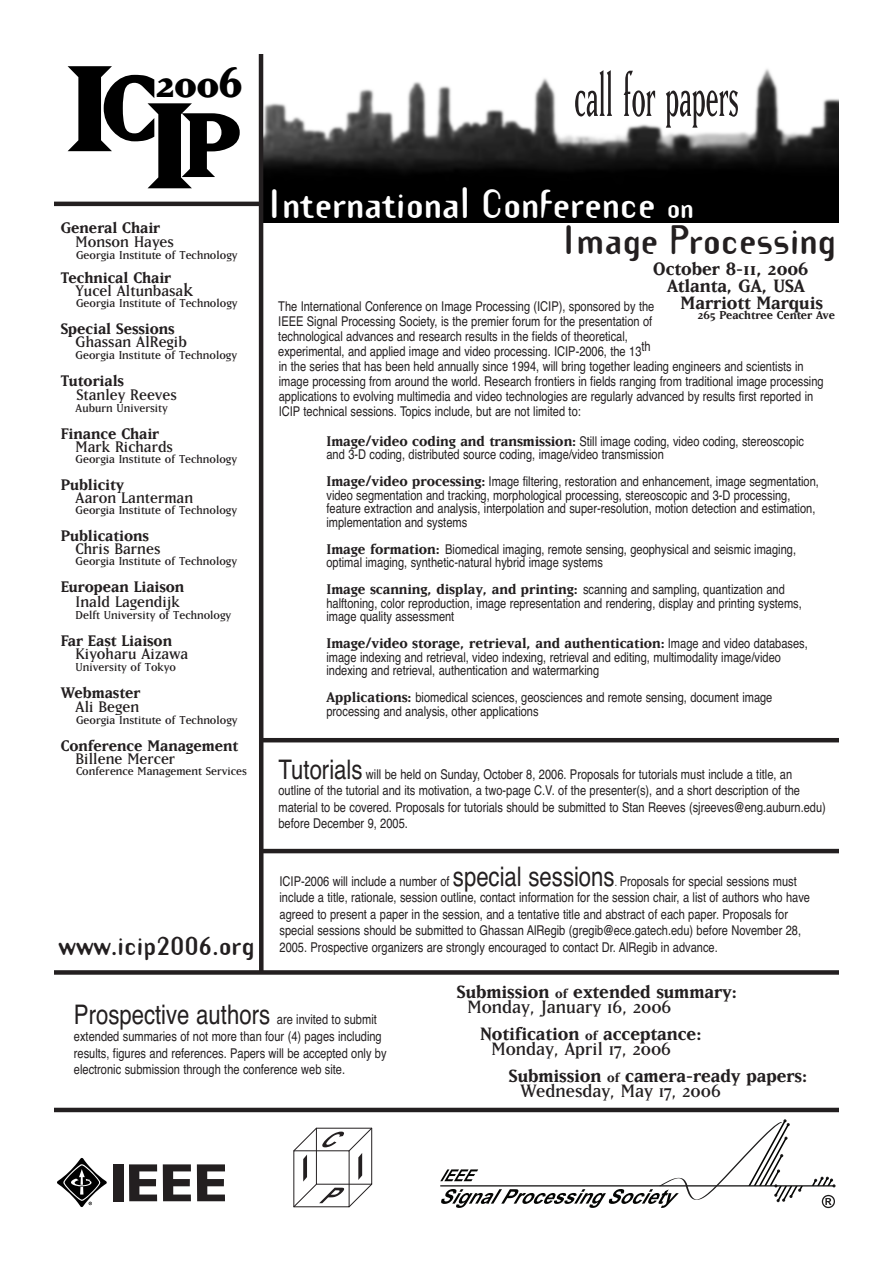
<style>
.page{position:relative;width:893px;height:1263px;background:#fff}
.page>*{position:absolute;margin:0;border:0;box-sizing:border-box;transform-origin:0 0}
.t1{font:800 144px "Matrix";color:#000}
.t2{font:58.5px "Matrix Tall";color:#231f20}
.t3{font:800 42px "Matrix";color:#000}
.t4{font:700 36px "Template Gothic";color:#fff}
.t5{font:700 36px "Template Gothic";color:#231f20}
.t6{font:condensed 27px "Helvetica";color:#231f20}
.t7{font:700 25.5px "Template Gothic";color:#231f20}
.t8{font:700 21px/15px "Matrix";color:#231f20}
.t9{font:700 18px/13.5px "Matrix";color:#231f20}
.t10{font:18px "Matrix";color:#231f20}
.t11{font:700 16.5px "Matrix";color:#231f20}
.t12{font:condensed 13.5px/16.5px "Helvetica";color:#231f20}
.t13{font:13.5px "Matrix";color:#231f20}
.t14{font:700 13.5px "Matrix";color:#231f20}
.s1{font-size:108px}
.s2{font-size:49.35px}
.s3{font-size:27px}
.s4{font-weight:400}
.s5{font-weight:400;font-size:21px}
.s6{font-family:"Matrix";font-weight:700;font-stretch:normal;font-size:16.5px}
.s7{font-family:"Helvetica";font-weight:400;font-stretch:condensed;font-size:13.5px}
.s8{font-weight:700}
.s9{font-size:10.5px}
.s10{font-size:15px}
.s11{font-size:13.5px}
</style>
<div class="page">
<svg style="left:129px;top:1164px;width:28px;height:37px"></svg>
<svg style="left:197px;top:1164px;width:28px;height:37px"></svg>
<svg style="left:163px;top:1164px;width:28px;height:37px"></svg>
<svg style="left:57px;top:1158px;width:50px;height:49px"></svg>
<div style="left:113px;top:1164px;width:10px;height:37px;background:#231f20"></div>
<svg style="left:811px;top:1177px;width:24px;height:10px"></svg>
<hr style="left:440px;top:1185px;width:394px;height:1px;background:#040503">
<svg style="left:440px;top:1119px;width:364px;height:89px"></svg>
<svg style="left:822px;top:1195px;width:13px;height:13px"></svg>
<img style="left:264px;top:69px;width:575px;height:153px">
<div style="left:259px;top:54px;width:5px;height:919px;background:#231f20"></div>
<hr style="left:54px;top:202px;width:208px;height:4px;background:#231f20">
<hr style="left:261px;top:738px;width:578px;height:4px;background:#231f20">
<hr style="left:261px;top:849px;width:578px;height:4px;background:#231f20">
<div style="left:54px;top:970px;width:785px;height:5px;background:#231f20"></div>
<hr style="left:54px;top:1108px;width:785px;height:4px;background:#231f20">
<svg style="left:294px;top:1127px;width:78px;height:81px"></svg>
<h1 class="t1" style="left:66px;top:55px;width:176px">I<sup>C</sup>I<span class="s1">P</span></h1>
<h3 class="t3" style="left:156px;top:63px;width:88px">200<span class="s2">6</span></h3>
<h2 class="t2" style="left:574px;top:67px;width:166px">call for papers</h2>
<h3 class="t4" style="left:268px;top:178px;width:428px">International Conference <span class="s3">on</span></h3>
<h3 class="t9" style="left:61px;top:221px;width:101px">General Chair</h3>
<h3 class="t10" style="left:76px;top:233px;width:100px">Monson Hayes</h3>
<p class="t13" style="left:76px;top:248px;width:163px">Georgia Institute of Technology</p>
<h3 class="t9" style="left:76px;top:271px;width:119px;text-indent:-15px">Technical Chair<br><span class="s4">Yucel Altunbasa</span><span class="s5">k</span></h3>
<p class="t13" style="left:76px;top:296px;width:163px">Georgia Institute of Technology</p>
<h3 class="t9" style="left:61px;top:322px;width:115px">Special Sessions</h3>
<h3 class="t10" style="left:76px;top:333px;width:113px">Ghassan AlRegib</h3>
<p class="t13" style="left:76px;top:349px;width:163px">Georgia Institute of Technology</p>
<h3 class="t9" style="left:61px;top:374px;width:65px">Tutorials</h3>
<h3 class="t10" style="left:76px;top:386px;width:102px">Stanley Reeves</h3>
<p class="t13" style="left:76px;top:401px;width:94px">Auburn University</p>
<h3 class="t9" style="left:61px;top:427px;width:100px">Finance Chair</h3>
<h3 class="t10" style="left:76px;top:438px;width:99px">Mark Richards</h3>
<p class="t13" style="left:76px;top:452px;width:163px">Georgia Institute of Technology</p>
<h3 class="t9" style="left:61px;top:478px;width:65px">Publicity</h3>
<h3 class="t10" style="left:76px;top:489px;width:119px">Aaron Lanterman</h3>
<p class="t13" style="left:76px;top:503px;width:163px">Georgia Institute of Technology</p>
<h3 class="t9" style="left:61px;top:529px;width:90px">Publications</h3>
<h3 class="t10" style="left:76px;top:540px;width:86px">Chris Barnes</h3>
<p class="t13" style="left:76px;top:554px;width:163px">Georgia Institute of Technology</p>
<h3 class="t9" style="left:61px;top:580px;width:125px">European Liaison</h3>
<h3 class="t10" style="left:76px;top:593px;width:106px">Inald Lagendijk</h3>
<p class="t13" style="left:76px;top:608px;width:157px">Delft University of Technology</p>
<h3 class="t9" style="left:61px;top:634px;width:113px">Far East Liaison</h3>
<h3 class="t10" style="left:76px;top:645px;width:114px">Kiyoharu Aizawa</h3>
<p class="t13" style="left:76px;top:661px;width:102px">University of Tokyo</p>
<h3 class="t9" style="left:61px;top:686px;width:81px">Webmaster</h3>
<h3 class="t10" style="left:76px;top:698px;width:65px">Ali Begen</h3>
<p class="t13" style="left:76px;top:713px;width:163px">Georgia Institute of Technology</p>
<h3 class="t9" style="left:61px;top:739px;width:179px">Conference Management</h3>
<h3 class="t10" style="left:76px;top:750px;width:101px">Billene Mercer</h3>
<p class="t13" style="left:76px;top:764px;width:172px">Conference Management Services</p>
<h3 class="t5" style="left:562px;top:215px;width:275px">Image Processing</h3>
<h3 class="t8" style="left:653px;top:261px;width:157px">October 8-11, 2006</h3>
<h3 class="t8" style="left:681px;top:277px;width:144px;line-height:16.6px;text-indent:-14px">Atlanta, GA, USA<br>Marriott Marquis</h3>
<p class="t14" style="left:698px;top:309px;width:138px">265 Peachtree Center Ave</p>
<p class="t12" style="left:278px;top:299px;width:378px;line-height:15px">The International Conference on Image Processing (ICIP), sponsored by the IEEE Signal Processing Society, is the premier forum for the presentation of technological advances and research results in the fields of theoretical, experimental, and applied image and video processing. ICIP-2006, the 13th</p>
<p class="t12" style="left:279px;top:359px;width:546px;line-height:15px">in the series that has been held annually since 1994, will bring together leading engineers and scientists in image processing from around the world. Research frontiers in fields ranging from traditional image processing applications to evolving multimedia and video technologies are regularly advanced by results first reported in ICIP technical sessions. Topics include, but are not limited to:</p>
<p class="t12" style="left:326px;top:434px;width:479px;line-height:13.5px"><span class="s6">Image/video coding and transmission:</span> Still image coding, video coding, stereoscopic and 3-D coding, distributed source coding, image/video transmission</p>
<p class="t12" style="left:326px;top:475px;width:494px;line-height:13.5px"><span class="s6">Image/video processing:</span> Image filtering, restoration and enhancement, image segmentation, video segmentation and tracking, morphological processing, stereoscopic and 3-D processing, feature extraction and analysis, interpolation and super-resolution, motion detection and estimation, implementation and systems</p>
<p class="t12" style="left:326px;top:542px;width:471px;line-height:13.5px"><span class="s6">Image formation:</span> Biomedical imaging, remote sensing, geophysical and seismic imaging, optimal imaging, synthetic-natural hybrid image systems</p>
<p class="t12" style="left:326px;top:583px;width:477px;line-height:13.5px"><span class="s6">Image scanning, display, and printing:</span> scanning and sampling, quantization and halftoning, color reproduction, image representation and rendering, display and printing systems, image quality assessment</p>
<p class="t11" style="left:326px;top:635px;width:483px">Image/video storage, retrieval, and authentication: <span class="s7">Image and video databases,</span></p>
<p class="t12" style="left:326px;top:650px;width:456px;line-height:13.5px">image indexing and retrieval, video indexing, retrieval and editing, multimodality image/video indexing and retrieval, authentication and watermarking</p>
<p class="t12" style="left:326px;top:691px;width:447px;line-height:13.5px"><span class="s6">Applications:</span> biomedical sciences, geosciences and remote sensing, document image processing and analysis, other applications</p>
<p class="t12" style="left:278px;top:766px;width:549px"><span class="s3">Tutorials</span> will be held on Sunday, October 8, 2006. Proposals for tutorials must include a title, an outline of the tutorial and its motivation, a two-page C.V. of the presenter(s), and a short description of the material to be covered. Proposals for tutorials should be submitted to Stan Reeves (sjreeves<span class="s8">@</span>eng.auburn.edu) before December 9, 2005.</p>
<p class="t12" style="left:279px;top:873px;width:532px">ICIP-2006 will include a number of <span class="s3">special sessions</span><span class="s9">.</span> Proposals for special sessions must include a title, rationale, session outline, contact information for the session chair, a list of authors who have agreed to present a paper in the session, and a tentative title and abstract of each paper. Proposals for special sessions should be submitted to Ghassan AlRegib (gregib<span class="s8">@</span>ece.gatech.edu) before November 28, 2005. Prospective organizers are strongly encouraged to contact Dr. AlRegib in advance.</p>
<h3 class="t8" style="left:468px;top:984px;width:271px;text-indent:-11px">Submission <span class="s10">of</span> extended summary:<br><span class="s4">Monday, January 16, 2006</span></h3>
<h3 class="t8" style="left:492px;top:1026px;width:212px;text-indent:-12px">Notification <span class="s10">of</span> acceptance:<br><span class="s4">Monday, April 17, 2006</span></h3>
<h3 class="t8" style="left:520px;top:1068px;width:289px;text-indent:-12px">Submission <span class="s10">of</span> camera-ready papers:<br><span class="s4">Wednesday, May 17, 2006</span></h3>
<h3 class="t7" style="left:58px;top:927px;width:197px">www.icip2006.org</h3>
<h3 class="t6" style="left:74px;top:999px;width:304px">Prospective authors <span class="s11">are invited to submit</span></h3>
<p class="t12" style="left:74px;top:1028px;width:314px">extended summaries of not more than four (4) pages including results, figures and references. Papers will be accepted only by electronic submission through the conference web site.</p>
</div>
